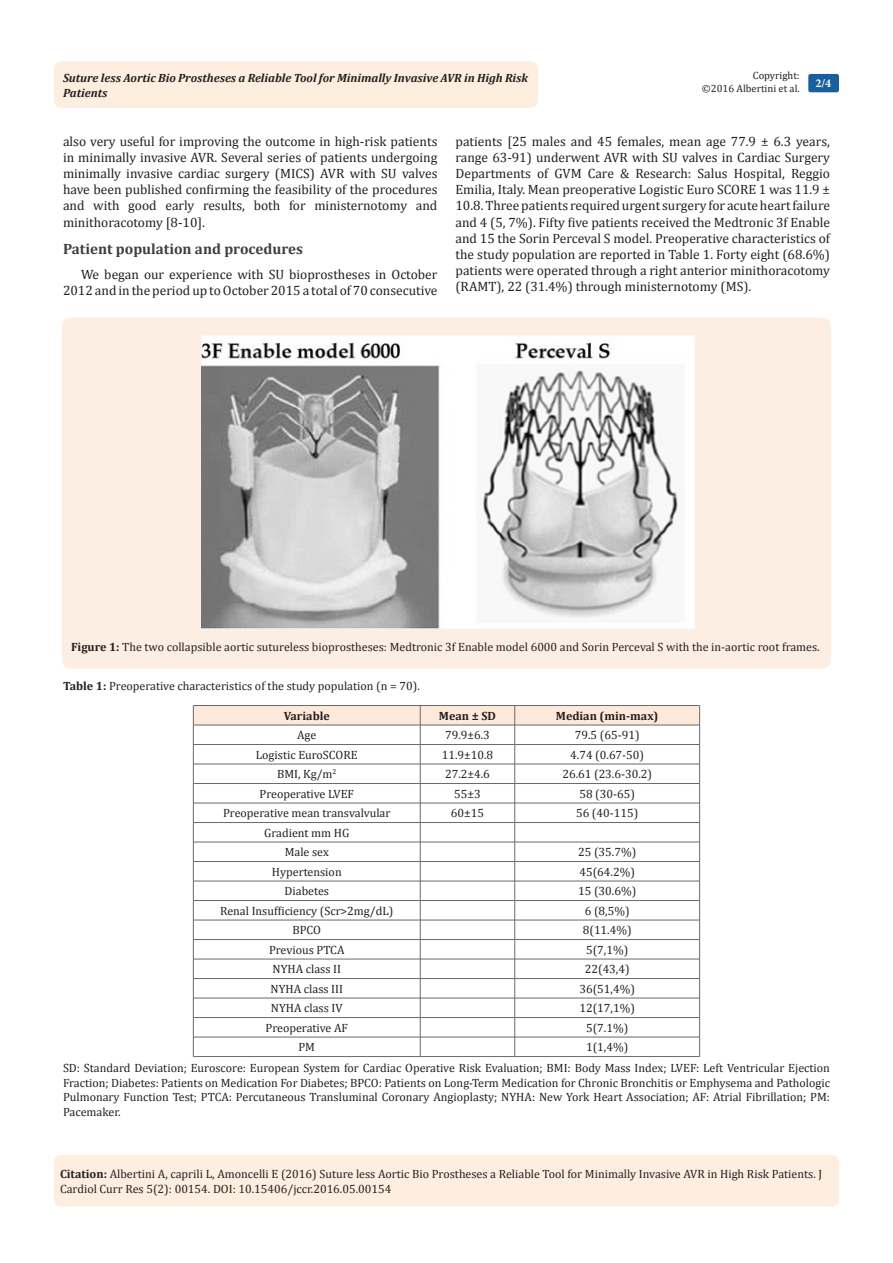
<style>
.page{position:relative;width:893px;height:1263px;background:#fff}
.page>*{position:absolute;margin:0;border:0;box-sizing:border-box;transform-origin:0 0}
.t1{font:700 15px "Cambria";color:#3e3e3f}
.t2{font:13.5px/16.2px "Cambria";color:#231f20;text-align:justify}
.Citation{font:12px/14.4px "Cambria";color:#231f20}
.t3{font:italic 700 12px/14.4px "Cambria";color:#231f20}
.t4{font:700 12px "Cambria";color:#231f20}
.t5{font:700 12px "Minion Pro";color:#fff}
.t6{font:10.5px "Cambria";color:#231f20}
.s1{font-weight:700}
</style>
<div class="page">
<div style="left:54px;top:1155px;width:785px;height:51px;background:#feeee0;border-radius:7px"></div>
<div style="left:54px;top:61px;width:484px;height:47px;background:#feeee0;border-radius:8px"></div>
<div style="left:808px;top:74px;width:31px;height:18px;background:#18609d;border-radius:2px"></div>
<div style="left:62px;top:317px;width:769px;height:351px;background:#fdeee3;border-radius:9px"></div>
<img style="left:201px;top:335px;width:494px;height:294px">
<svg style="left:193px;top:705px;width:507px;height:351px"></svg>
<hr style="left:193px;top:1056px;width:227px;height:1px;background:#69696c">
<hr style="left:420px;top:1056px;width:95px;height:1px;background:#69696c">
<hr style="left:515px;top:1056px;width:185px;height:1px;background:#69696c">
<p class="t6" style="left:753px;top:69px;width:48px">Copyright:</p>
<p class="t6" style="left:702px;top:82px;width:99px">©2016 Albertini et al.</p>
<p class="t3" style="left:63px;top:70px;width:466px">Suture less Aortic Bio Prostheses a Reliable Tool for Minimally Invasive AVR in High Risk<br>Patients</p>
<p class="t5" style="left:815px;top:75px;width:17px">2/4</p>
<p class="t2" style="left:63px;top:133px;width:376px">also very useful for improving the outcome in high-risk patients in minimally invasive AVR. Several series of patients undergoing minimally invasive cardiac surgery (MICS) AVR with SU valves have been published confirming the feasibility of the procedures and with good early results, both for ministernotomy and minithoracotomy [8-10].</p>
<p class="t1" style="left:63px;top:238px;width:241px">Patient population and procedures</p>
<p class="t2" style="left:63px;top:266px;width:376px;text-align:right">We began our experience with SU bioprostheses in October<br>2012 and in the period up to October 2015 a total of 70 consecutive</p>
<p class="t2" style="left:455px;top:133px;width:376px">patients [25 males and 45 females, mean age 77.9 ± 6.3 years, range 63-91) underwent AVR with SU valves in Cardiac Surgery Departments of GVM Care &amp; Research: Salus Hospital, Reggio Emilia, Italy. Mean preoperative Logistic Euro SCORE 1 was 11.9 ± 10.8. Three patients required urgent surgery for acute heart failure and 4 (5, 7%). Fifty five patients received the Medtronic 3f Enable and 15 the Sorin Perceval S model. Preoperative characteristics of the study population are reported in Table 1. Forty eight (68.6%) patients were operated through a right anterior minithoracotomy (RAMT), 22 (31.4%) through ministernotomy (MS).</p>
<p class="Citation" style="left:71px;top:640px;width:750px"><span class="s1">Figure 1:</span> The two collapsible aortic sutureless bioprostheses: Medtronic 3f Enable model 6000 and Sorin Perceval S with the in-aortic root frames.</p>
<p class="Citation" style="left:63px;top:679px;width:358px"><span class="s1">Table 1:</span> Preoperative characteristics of the study population (n = 70).</p>
<p class="t4" style="left:284px;top:707px;width:48px">Variable</p>
<p class="t4" style="left:439px;top:707px;width:59px">Mean ± SD</p>
<p class="t4" style="left:556px;top:707px;width:104px">Median (min-max)</p>
<p class="Citation" style="left:297px;top:728px;width:21px">Age</p>
<p class="Citation" style="left:445px;top:728px;width:46px">79.9±6.3</p>
<p class="Citation" style="left:575px;top:728px;width:66px">79.5 (65-91)</p>
<p class="Citation" style="left:256px;top:747px;width:103px">Logistic EuroSCORE</p>
<p class="Citation" style="left:442px;top:747px;width:53px">11.9±10.8</p>
<p class="Citation" style="left:570px;top:747px;width:75px">4.74 (0.67-50)</p>
<p class="Citation" style="left:277px;top:767px;width:61px">BMI, Kg/m<sup>2</sup></p>
<p class="Citation" style="left:445px;top:767px;width:46px">27.2±4.6</p>
<p class="Citation" style="left:562px;top:767px;width:91px">26.61 (23.6-30.2)</p>
<p class="Citation" style="left:260px;top:786px;width:96px">Preoperative LVEF</p>
<p class="Citation" style="left:454px;top:786px;width:28px">55±3</p>
<p class="Citation" style="left:579px;top:786px;width:57px">58 (30-65)</p>
<p class="Citation" style="left:223px;top:806px;width:169px">Preoperative mean transvalvular</p>
<p class="Citation" style="left:451px;top:806px;width:35px">60±15</p>
<p class="Citation" style="left:576px;top:806px;width:64px">56 (40-115)</p>
<p class="Citation" style="left:264px;top:825px;width:87px">Gradient mm HG</p>
<p class="Citation" style="left:285px;top:845px;width:46px">Male sex</p>
<p class="Citation" style="left:578px;top:845px;width:60px">25 (35.7%)</p>
<p class="Citation" style="left:272px;top:864px;width:71px">Hypertension</p>
<p class="Citation" style="left:579px;top:864px;width:57px">45(64.2%)</p>
<p class="Citation" style="left:285px;top:884px;width:46px">Diabetes</p>
<p class="Citation" style="left:578px;top:884px;width:60px">15 (30.6%)</p>
<p class="Citation" style="left:220px;top:903px;width:175px">Renal Insufficiency (Scr&gt;2mg/dL)</p>
<p class="Citation" style="left:585px;top:903px;width:46px">6 (8,5%)</p>
<p class="Citation" style="left:292px;top:923px;width:30px">BPCO</p>
<p class="Citation" style="left:583px;top:923px;width:50px">8(11.4%)</p>
<p class="Citation" style="left:269px;top:942px;width:77px">Previous PTCA</p>
<p class="Citation" style="left:586px;top:942px;width:44px">5(7,1%)</p>
<p class="Citation" style="left:273px;top:962px;width:70px">NYHA class II</p>
<p class="Citation" style="left:585px;top:962px;width:46px">22(43,4)</p>
<p class="Citation" style="left:271px;top:981px;width:74px">NYHA class III</p>
<p class="Citation" style="left:579px;top:981px;width:57px">36(51,4%)</p>
<p class="Citation" style="left:271px;top:1001px;width:73px">NYHA class IV</p>
<p class="Citation" style="left:579px;top:1001px;width:57px">12(17,1%)</p>
<p class="Citation" style="left:266px;top:1020px;width:84px">Preoperative AF</p>
<p class="Citation" style="left:586px;top:1020px;width:44px">5(7.1%)</p>
<p class="Citation" style="left:298px;top:1040px;width:18px">PM</p>
<p class="Citation" style="left:586px;top:1040px;width:44px">1(1,4%)</p>
<p class="Citation" style="left:63px;top:1061px;width:768px;text-align:justify">SD: Standard Deviation; Euroscore: European System for Cardiac Operative Risk Evaluation; BMI: Body Mass Index; LVEF: Left Ventricular Ejection Fraction; Diabetes: Patients on Medication For Diabetes; BPCO: Patients on Long-Term Medication for Chronic Bronchitis or Emphysema and Pathologic Pulmonary Function Test; PTCA: Percutaneous Transluminal Coronary Angioplasty; NYHA: New York Heart Association; AF: Atrial Fibrillation; PM:<br>Pacemaker.</p>
<p class="Citation" style="left:60px;top:1167px;width:764px"><span class="s1">Citation:</span> Albertini A, caprili L, Amoncelli E (2016) Suture less Aortic Bio Prostheses a Reliable Tool for Minimally Invasive AVR in High Risk Patients. J<br>Cardiol Curr Res 5(2): 00154. DOI: 10.15406/jccr.2016.05.00154</p>
</div>
